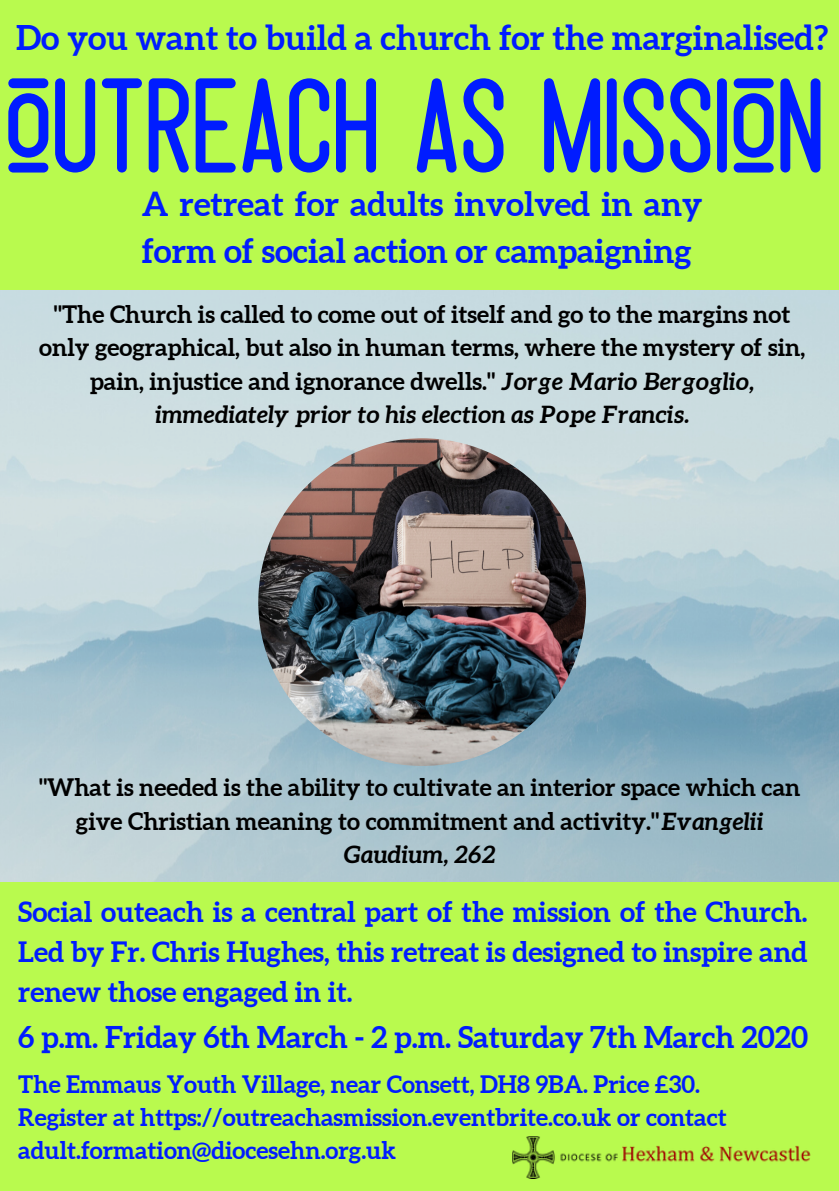
<style>
.page{position:relative;width:839px;height:1191px;background:#fff}
.page>*{position:absolute;margin:0;border:0;box-sizing:border-box;transform-origin:0 0}
.t1{font:169.4px "Aswatama";color:#001cff}
.t2{font:700 34px "Aleo";color:#001cff}
.t3{font:700 33.2px/46.6px "Aleo";color:#001cff}
.t4{font:700 30px "Aleo";color:#001cff}
.t5{font:700 28px/39.6px "Aleo";color:#001cff;text-align:justify}
.t6{font:700 24px/33.4px "Aleo";color:#000;text-align:center}
.t7{font:700 24px/33px "Aleo";color:#001cff}
.s1{font-style:italic}
</style>
<div class="page">
<img style="left:0;top:289px;width:838px;height:593px">
<div style="left:0;top:0;width:838px;height:289px;background:#b9fa4e"></div>
<div style="left:0;top:882px;width:838px;height:309px;background:#b9fa4e"></div>
<img style="left:513px;top:1137px;width:298px;height:42px">
<img style="left:258px;top:438px;width:328px;height:328px;border-radius:50%">
<h2 class="t2" style="left:16px;top:18px;width:813px">Do you want to build a church for the marginalised?</h2>
<h1 class="t1" style="left:8px;top:26px;width:820px">Outreach as Mission</h1>
<h3 class="t3" style="left:142px;top:181px;width:562px">A retreat for adults involved in any form of social action or campaigning</h3>
<p class="t6" style="left:39px;top:297px;width:767px">"The Church is called to come out of itself and go to the margins not only geographical, but also in human terms, where the mystery of sin, pain, injustice and ignorance dwells." <span class="s1">Jorge Mario Bergoglio, immediately prior to his election as Pope Francis.</span></p>
<p class="t6" style="left:39px;top:771px;width:763px">"What is needed is the ability to cultivate an interior space which can give Christian meaning to commitment and activity."<span class="s1">Evangelii<br>Gaudium, 262</span></p>
<p class="t5" style="left:18px;top:892px;width:790px">Social outeach is a central part of the mission of the Church.<br>Led by Fr. Chris Hughes, this retreat is designed to inspire and renew those engaged in it.</p>
<p class="t4" style="left:18px;top:1020px;width:791px">6 p.m. Friday 6th March - 2 p.m. Saturday 7th March 2020</p>
<p class="t7" style="left:18px;top:1068px;width:710px">The Emmaus Youth Village, near Consett, DH8 9BA. Price £30.<br>Register at https://outreachasmission.eventbrite.co.uk or contact adult.formation@diocesehn.org.uk</p>
</div>
